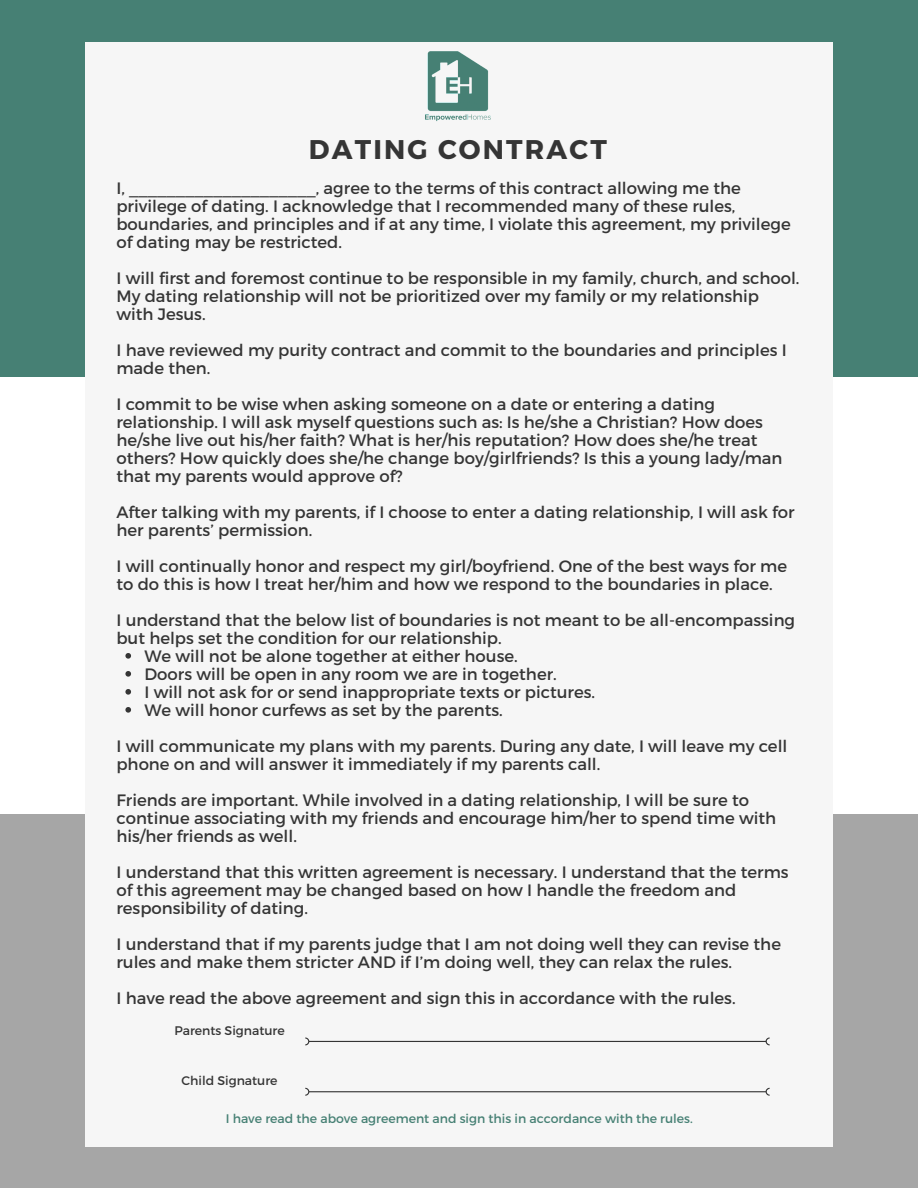
<style>
.page{position:relative;width:918px;height:1188px;background:#468074}
.page>*{position:absolute;margin:0;border:0;box-sizing:border-box;transform-origin:0 0}
.t1{font:700 27px "Montserrat";letter-spacing:.08em;color:#353535}
.t2{font:16.5px/18px "Montserrat";color:#353535}
.t3{font:12.45px "Montserrat";color:#468074}
.t4{font:12.45px "Montserrat";color:#353535}
</style>
<div class="page">
<div style="left:0;top:751px;width:918px;height:437px;background:#a6a6a6"></div>
<div style="left:0;top:378px;width:918px;height:435px;background:#fff"></div>
<div style="left:86px;top:42px;width:747px;height:1105px;background:#f6f6f6"></div>
<svg style="left:125px;top:653px;width:6px;height:6px"></svg>
<svg style="left:125px;top:671px;width:6px;height:6px"></svg>
<svg style="left:125px;top:689px;width:6px;height:6px"></svg>
<svg style="left:125px;top:707px;width:6px;height:6px"></svg>
<img style="left:425px;top:51px;width:66px;height:70px">
<svg style="left:305px;top:1037px;width:465px;height:8px"></svg>
<svg style="left:305px;top:1088px;width:465px;height:8px"></svg>
<p class="t1" style="left:309px;top:131px;width:300px">DATING CONTRACT</p>
<p class="t2" style="left:116px;top:178px;width:676px">I, ____________________, agree to the terms of this contract allowing me the privilege of dating. I acknowledge that I recommended many of these rules, boundaries, and principles and if at any time, I violate this agreement, my privilege of dating may be restricted.</p>
<p class="t2" style="left:116px;top:268px;width:685px">I will first and foremost continue to be responsible in my family, church, and school.<br>My dating relationship will not be prioritized over my family or my relationship with Jesus.</p>
<p class="t2" style="left:116px;top:340px;width:672px">I have reviewed my purity contract and commit to the boundaries and principles I made then.</p>
<p class="t2" style="left:116px;top:394px;width:668px">I commit to be wise when asking someone on a date or entering a dating relationship. I will ask myself questions such as: Is he/she a Christian? How does he/she live out his/her faith? What is her/his reputation? How does she/he treat others? How quickly does she/he change boy/girlfriends? Is this a young lady/man that my parents would approve of?</p>
<p class="t2" style="left:116px;top:502px;width:680px">After talking with my parents, if I choose to enter a dating relationship, I will ask for her parents’ permission.</p>
<p class="t2" style="left:116px;top:556px;width:672px">I will continually honor and respect my girl/boyfriend. One of the best ways for me to do this is how I treat her/him and how we respond to the boundaries in place.</p>
<p class="t2" style="left:116px;top:610px;width:680px">I understand that the below list of boundaries is not meant to be all-encompassing but helps set the condition for our relationship.</p>
<p class="t2" style="left:144px;top:646px;width:375px">We will not be alone together at either house.</p>
<p class="t2" style="left:144px;top:664px;width:414px">Doors will be open in any room we are in together.</p>
<p class="t2" style="left:144px;top:682px;width:452px">I will not ask for or send inappropriate texts or pictures.</p>
<p class="t2" style="left:144px;top:700px;width:360px">We will honor curfews as set by the parents.</p>
<p class="t2" style="left:116px;top:736px;width:672px">I will communicate my plans with my parents. During any date, I will leave my cell phone on and will answer it immediately if my parents call.</p>
<p class="t2" style="left:116px;top:790px;width:661px">Friends are important. While involved in a dating relationship, I will be sure to continue associating with my friends and encourage him/her to spend time with his/her friends as well.</p>
<p class="t2" style="left:116px;top:862px;width:674px">I understand that this written agreement is necessary. I understand that the terms of this agreement may be changed based on how I handle the freedom and responsibility of dating.</p>
<p class="t2" style="left:116px;top:934px;width:666px">I understand that if my parents judge that I am not doing well they can revise the rules and make them stricter AND if I’m doing well, they can relax the rules.</p>
<p class="t2" style="left:116px;top:988px;width:621px">I have read the above agreement and sign this in accordance with the rules.</p>
<p class="t4" style="left:174px;top:1022px;width:112px">Parents Signature</p>
<p class="t4" style="left:182px;top:1073px;width:98px">Child Signature</p>
<p class="t3" style="left:226px;top:1110px;width:469px">I have read the above agreement and sign this in accordance with the rules.</p>
</div>
